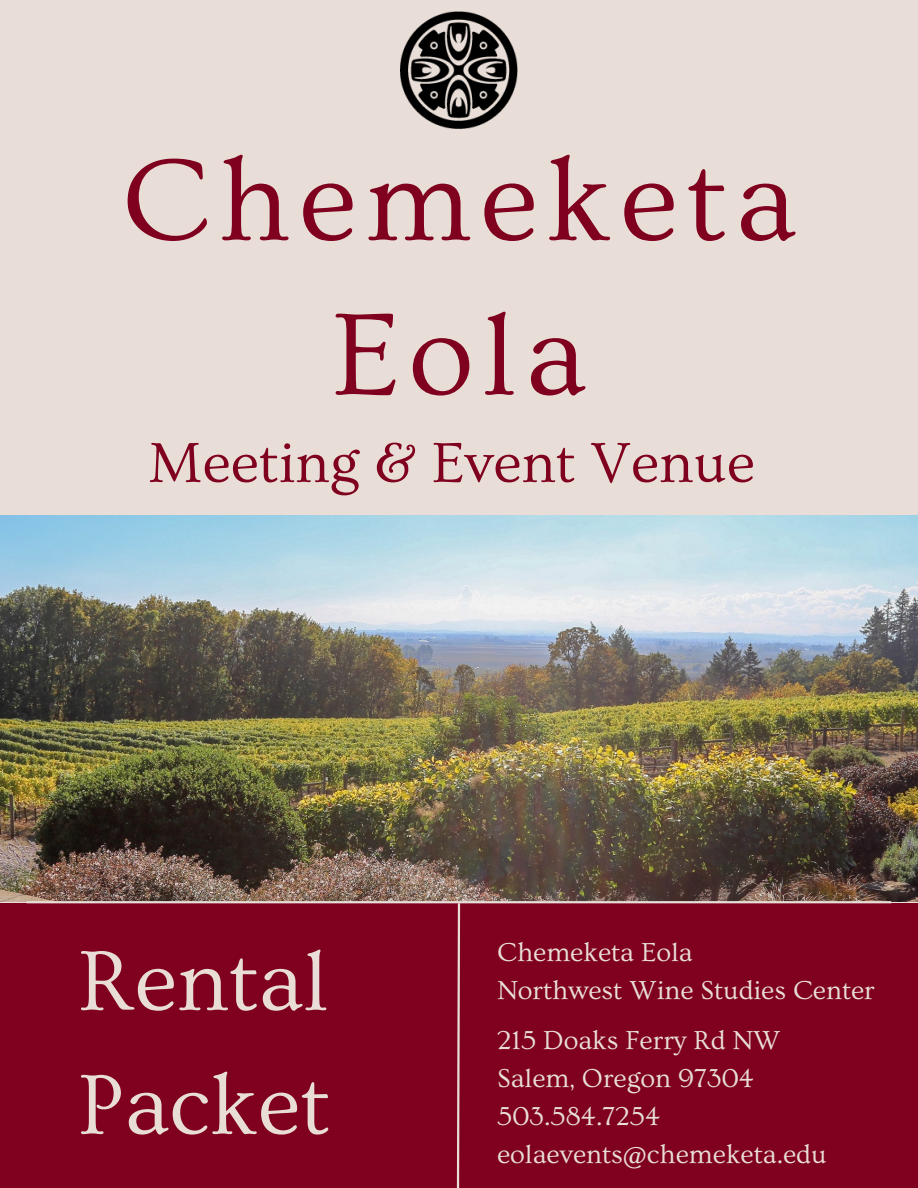
<style>
.page{position:relative;width:918px;height:1188px;background:#e8ded7}
.page>*{position:absolute;margin:0;border:0;box-sizing:border-box;transform-origin:0 0}
.t1{font:121.35px/154.5px "Ovo";letter-spacing:.07em;color:#800020;text-align:center}
.t2{font:88.65px/123.9px "Ovo";color:#e8ded7}
.t3{font:58.65px "Ovo";color:#800020}
.t4{font:27.3px/38px "Ovo";color:#e8ded7}
</style>
<div class="page">
<img style="left:0;top:515px;width:918px;height:386px">
<div style="left:0;top:903px;width:917px;height:285px;background:#800020"></div>
<svg style="left:456px;top:903px;width:5px;height:285px"></svg>
<img style="left:400px;top:12px;width:117px;height:117px">
<h1 class="t1" style="left:122px;top:126px;width:676px">Chemeketa<br>Eola</h1>
<h3 class="t3" style="left:148px;top:431px;width:608px">Meeting &amp; Event Venue</h3>
<p class="t2" style="left:78px;top:921px;width:253px">Rental<br>Packet</p>
<h2 class="t4" style="left:497px;top:933px;width:197px">Chemeketa Eola</h2>
<p class="t4" style="left:497px;top:971px;width:379px">Northwest Wine Studies Center</p>
<p class="t4" style="left:497px;top:1022px;width:285px">215 Doaks Ferry Rd NW</p>
<p class="t4" style="left:497px;top:1060px;width:331px">Salem, Oregon 97304<br>503.584.7254 eolaevents@chemeketa.edu</p>
</div>
